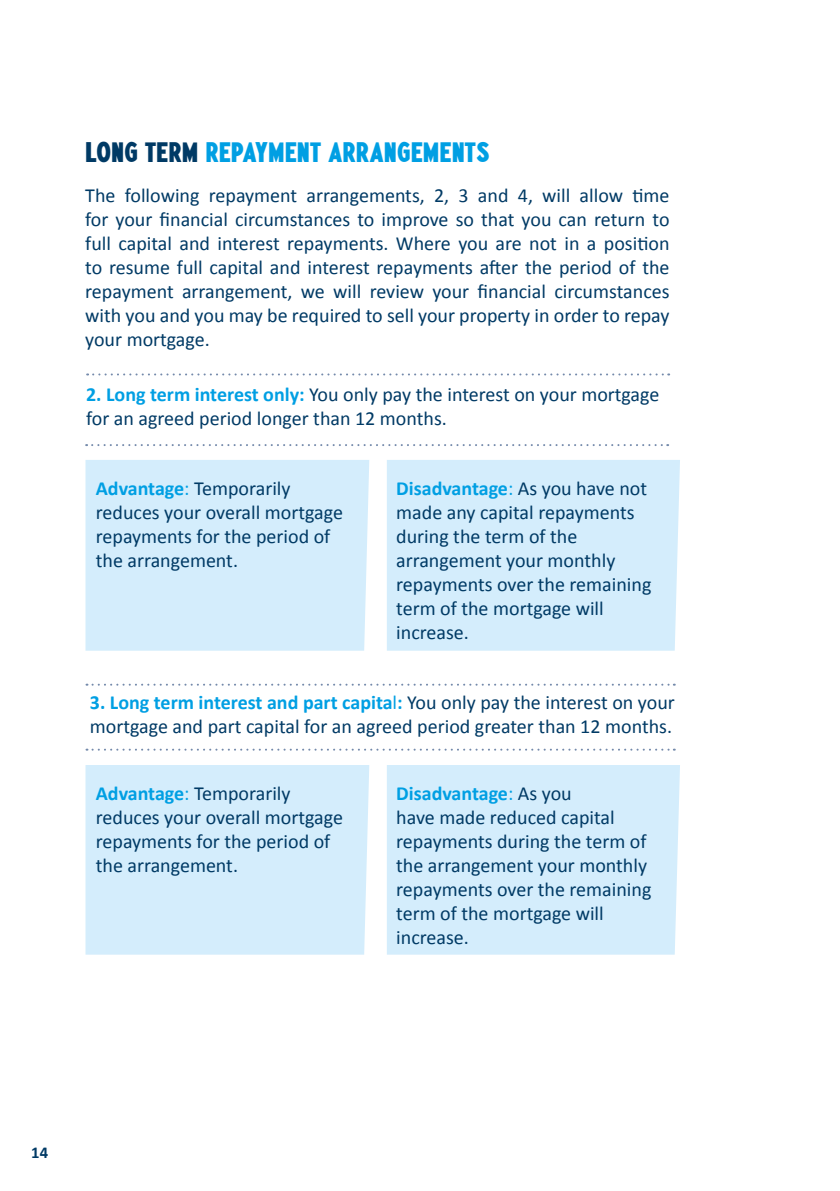
<style>
.page{position:relative;width:840px;height:1191px;background:#fff}
.page>*{position:absolute;margin:0;border:0;box-sizing:border-box;transform-origin:0 0}
.t1{font:22px "Paint Store JNL";color:#009fe3}
.t2{font:20px/24px "Calibri";color:#003a65}
.t3{font:700 16.6px "Calibri";color:#003a65}
.s1{color:#003a65}
.s2{font-weight:700;color:#009fe3}
.s3{color:#009fe3}
</style>
<div class="page">
<svg style="left:86px;top:748px;width:588px;height:2px"></svg>
<svg style="left:86px;top:683px;width:588px;height:2px"></svg>
<div style="left:85px;top:765px;width:284px;height:189px;background:#d4edfc"></div>
<div style="left:387px;top:765px;width:292px;height:189px;background:#d4edfc"></div>
<svg style="left:86px;top:444px;width:581px;height:2px"></svg>
<svg style="left:87px;top:373px;width:581px;height:2px"></svg>
<div style="left:85px;top:460px;width:284px;height:190px;background:#d4edfc"></div>
<div style="left:387px;top:460px;width:292px;height:190px;background:#d4edfc"></div>
<p class="t1" style="left:85px;top:140px;width:405px"><span class="s1">LONG TERM</span> REPAYMENT ARRANGEMENTS</p>
<p class="t2" style="left:85px;top:183px;width:585px;text-align:justify">The following repayment arrangements, 2, 3 and 4, will allow time for your financial circumstances to improve so that you can return to full capital and interest repayments. Where you are not in a position to resume full capital and interest repayments after the period of the repayment arrangement, we will review your financial circumstances with you and you may be required to sell your property in order to repay your mortgage.</p>
<p class="t2" style="left:86px;top:381px;width:574px"><span class="s2">2. Long term interest only:</span> You only pay the interest on your mortgage for an agreed period longer than 12 months.</p>
<p class="t2" style="left:96px;top:475px;width:248px"><span class="s2">Advantage</span><span class="s3">:</span> Temporarily reduces your overall mortgage repayments for the period of the arrangement.</p>
<p class="t2" style="left:396px;top:475px;width:256px"><span class="s2">Disadvantage</span><span class="s3">:</span> As you have not made any capital repayments during the term of the arrangement your monthly repayments over the remaining term of the mortgage will increase.</p>
<p class="t2" style="left:90px;top:689px;width:586px"><span class="s2">3. Long term interest and part capita</span><span class="s3">l</span><span class="s2">:</span> You only pay the interest on your mortgage and part capital for an agreed period greater than 12 months.</p>
<p class="t2" style="left:96px;top:780px;width:248px"><span class="s2">Advantage</span><span class="s3">:</span> Temporarily reduces your overall mortgage repayments for the period of the arrangement.</p>
<p class="t2" style="left:396px;top:780px;width:256px"><span class="s2">Disadvantage</span><span class="s3">:</span> As you<br>have made reduced capital repayments during the term of the arrangement your monthly repayments over the remaining term of the mortgage will increase.</p>
<p class="t3" style="left:31px;top:1142px;width:18px">14</p>
</div>
